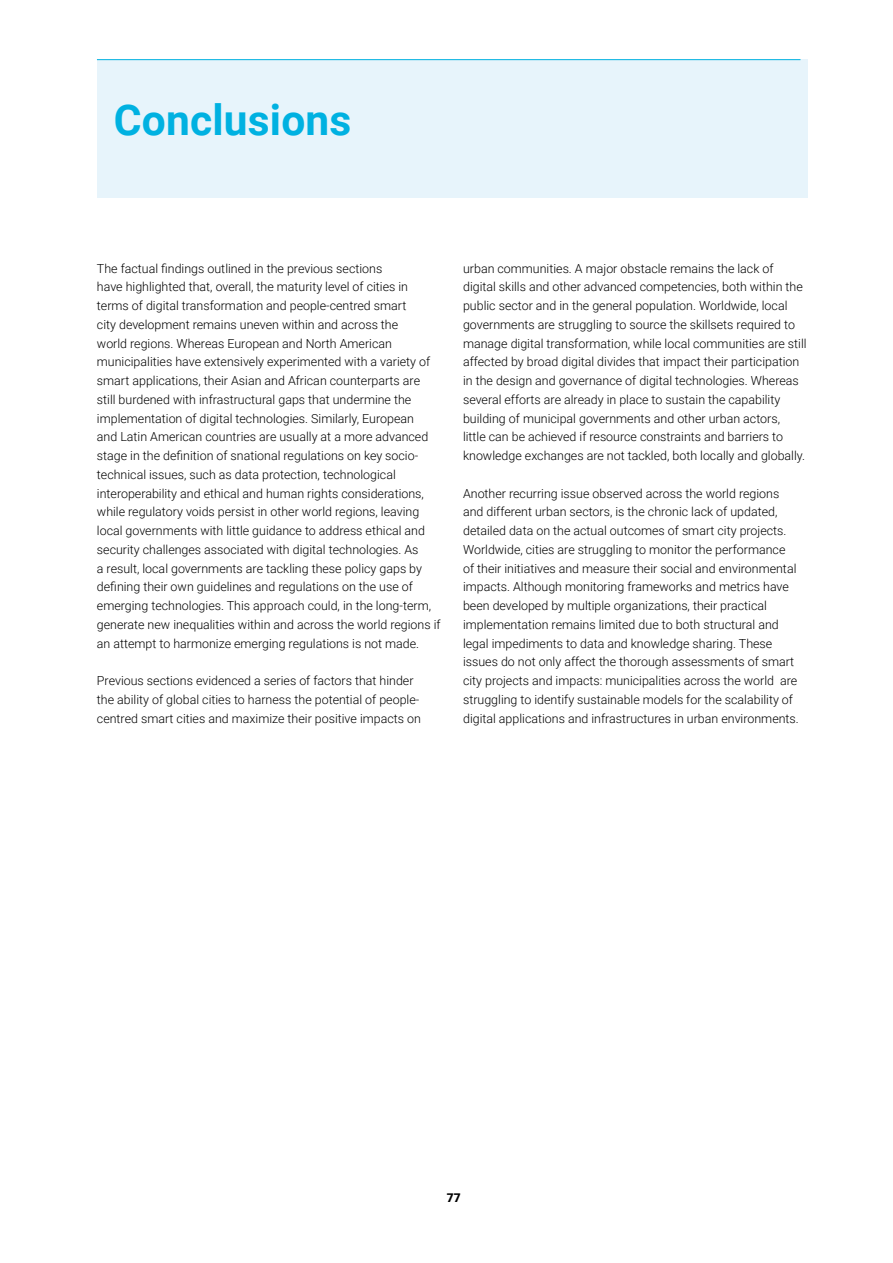
<style>
.page{position:relative;width:893px;height:1263px;background:#fff}
.page>*{position:absolute;margin:0;border:0;box-sizing:border-box;transform-origin:0 0}
.t1{font:700 42.6px "Roboto";letter-spacing:.005em;color:#00b1e1}
.t2{font:300 12.45px/18.8px "Roboto";color:#000}
.t3{font:900 12px "Roboto";color:#000}
</style>
<div class="page">
<div style="left:97px;top:59px;width:711px;height:139px;background:#e7f4fb"></div>
<hr style="left:97px;top:59px;width:703px;height:1px;background:#00b1e1">
<h1 class="t1" style="left:114px;top:90px;width:239px">Conclusions</h1>
<p class="t2" style="left:97px;top:258px;width:345px">The factual findings outlined in the previous sections<br>have highlighted that, overall, the maturity level of cities in terms of digital transformation and people-centred smart<br>city development remains uneven within and across the<br>world regions. Whereas European and North American municipalities have extensively experimented with a variety of smart applications, their Asian and African counterparts are still burdened with infrastructural gaps that undermine the implementation of digital technologies. Similarly, European<br>and Latin American countries are usually at a more advanced stage in the definition of snational regulations on key socio&shy;technical issues, such as data protection, technological interoperability and ethical and human rights considerations, while regulatory voids persist in other world regions, leaving local governments with little guidance to address ethical and security challenges associated with digital technologies. As<br>a result, local governments are tackling these policy gaps by defining their own guidelines and regulations on the use of emerging technologies. This approach could, in the long-term, generate new inequalities within and across the world regions if an attempt to harmonize emerging regulations is not made.</p>
<p class="t2" style="left:97px;top:671px;width:325px">Previous sections evidenced a series of factors that hinder the ability of global cities to harness the potential of people&shy;centred smart cities and maximize their positive impacts on</p>
<p class="t2" style="left:463px;top:258px;width:345px">urban communities. A major obstacle remains the lack of digital skills and other advanced competencies, both within the public sector and in the general population. Worldwide, local governments are struggling to source the skillsets required to manage digital transformation, while local communities are still affected by broad digital divides that impact their participation in the design and governance of digital technologies. Whereas several efforts are already in place to sustain the capability building of municipal governments and other urban actors,<br>little can be achieved if resource constraints and barriers to knowledge exchanges are not tackled, both locally and globally.</p>
<p class="t2" style="left:463px;top:483px;width:337px">Another recurring issue observed across the world regions and different urban sectors, is the chronic lack of updated, detailed data on the actual outcomes of smart city projects.<br>Worldwide, cities are struggling to monitor the performance of their initiatives and measure their social and environmental impacts. Although monitoring frameworks and metrics have been developed by multiple organizations, their practical implementation remains limited due to both structural and legal impediments to data and knowledge sharing. These issues do not only affect the thorough assessments of smart city projects and impacts: municipalities across the world are struggling to identify sustainable models for the scalability of digital applications and infrastructures in urban environments.</p>
<p class="t3" style="left:447px;top:1190px;width:15px">77</p>
</div>
